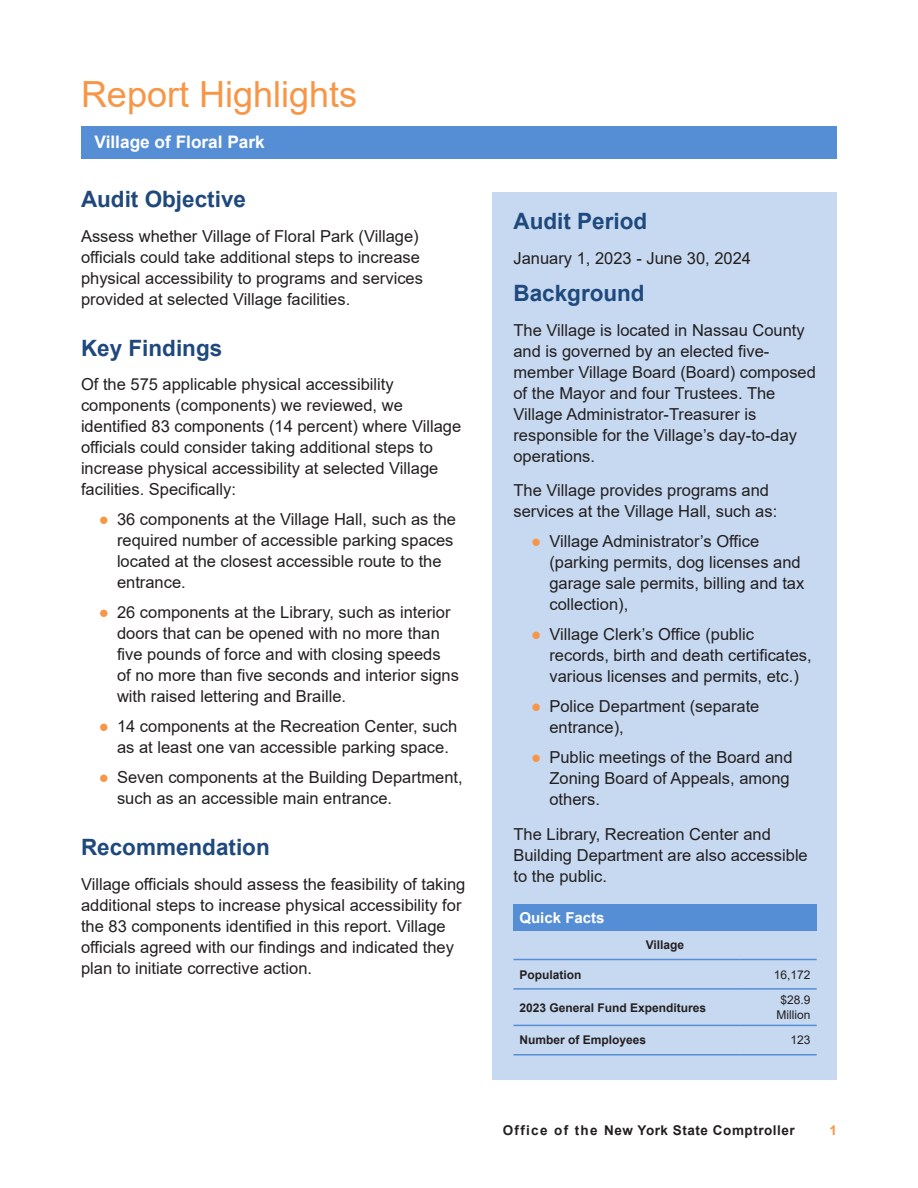
<style>
.page{position:relative;width:918px;height:1188px;background:#fff}
.page>*{position:absolute;margin:0;border:0;box-sizing:border-box;transform-origin:0 0}
.Section_Heads{font:36px "Arial";color:#f79646}
._2_Subheads{font:700 22.5px "Arial";color:#1f497d}
.Body_Text{font:700 22.5px "Arial";color:#1f497d}
.t1{font:700 17.25px "Arial";color:#fff}
.Body_Text-2{font:16.5px/21px "Arial";color:#231f20}
.Footnotes{font:700 15px "Arial";color:#fff}
.t2{font:700 13.5px "Arial";letter-spacing:.04em;color:#231f20}
.t3{font:700 13.5px "Arial";color:#f79646}
.Footnotes-2{font:700 12px "Arial";color:#231f20}
.Footnotes-3{font:12px/15px "Arial";color:#231f20;text-align:center}
.s1{color:#f79646}
</style>
<div class="page">
<hr style="left:81px;top:126px;width:756px;height:3px;background:#558ed5">
<div style="left:492px;top:192px;width:345px;height:888px;background:#c6d9f1"></div>
<div style="left:81px;top:128px;width:756px;height:31px;background:#558ed5"></div>
<div style="left:513px;top:904px;width:304px;height:27px;background:#558ed5"></div>
<hr style="left:513px;top:959px;width:227px;height:1px;background:#558ed5">
<hr style="left:740px;top:959px;width:77px;height:1px;background:#558ed5">
<hr style="left:513px;top:988px;width:227px;height:2px;background:#558ed5">
<hr style="left:740px;top:988px;width:77px;height:2px;background:#558ed5">
<hr style="left:513px;top:1025px;width:227px;height:1px;background:#558ed5">
<hr style="left:740px;top:1025px;width:77px;height:1px;background:#558ed5">
<hr style="left:513px;top:1054px;width:227px;height:2px;background:#558ed5">
<hr style="left:740px;top:1054px;width:77px;height:2px;background:#558ed5">
<p class="Section_Heads" style="left:81px;top:70px;width:278px">Report Highlights</p>
<p class="t1" style="left:94px;top:129px;width:172px">Village of Floral Park</p>
<p class="_2_Subheads" style="left:81px;top:184px;width:167px">Audit Objective</p>
<p class="Body_Text-2" style="left:81px;top:226px;width:344px">Assess whether Village of Floral Park (Village) officials could take additional steps to increase physical accessibility to programs and services provided at selected Village facilities.</p>
<p class="_2_Subheads" style="left:81px;top:332px;width:143px">Key Findings</p>
<p class="Body_Text-2" style="left:81px;top:374px;width:382px">Of the 575 applicable physical accessibility components (components) we reviewed, we identified 83 components (14 percent) where Village officials could consider taking additional steps to increase physical accessibility at selected Village facilities. Specifically:</p>
<p class="Body_Text-2" style="left:117px;top:509px;width:341px;text-indent:-18px"><span class="s1">●</span> 36 components at the Village Hall, such as the required number of accessible parking spaces located at the closest accessible route to the entrance.</p>
<p class="Body_Text-2" style="left:117px;top:602px;width:344px;text-indent:-18px"><span class="s1">●</span> 26 components at the Library, such as interior doors that can be opened with no more than five pounds of force and with closing speeds<br>of no more than five seconds and interior signs with raised lettering and Braille.</p>
<p class="Body_Text-2" style="left:99px;top:716px;width:360px;text-align:center"><span class="s1">●</span> 14 components at the Recreation Center, such as at least one van accessible parking space.</p>
<p class="Body_Text-2" style="left:117px;top:767px;width:347px;text-indent:-18px"><span class="s1">●</span> Seven components at the Building Department, such as an accessible main entrance.</p>
<p class="_2_Subheads" style="left:81px;top:832px;width:190px">Recommendation</p>
<p class="Body_Text-2" style="left:81px;top:874px;width:386px">Village officials should assess the feasibility of taking additional steps to increase physical accessibility for the 83 components identified in this report. Village officials agreed with our findings and indicated they plan to initiate corrective action.</p>
<p class="_2_Subheads" style="left:513px;top:206px;width:135px">Audit Period</p>
<p class="Body_Text-2" style="left:513px;top:247px;width:239px">January 1, 2023 - June 30, 2024</p>
<p class="Body_Text" style="left:513px;top:278px;width:133px">Background</p>
<p class="Body_Text-2" style="left:513px;top:319px;width:304px">The Village is located in Nassau County and is governed by an elected five&shy;member Village Board (Board) composed of the Mayor and four Trustees. The Village Administrator-Treasurer is responsible for the Village’s day-to-day operations.</p>
<p class="Body_Text-2" style="left:513px;top:480px;width:265px">The Village provides programs and services at the Village Hall, such as:</p>
<p class="Body_Text-2" style="left:549px;top:531px;width:256px;text-indent:-18px"><span class="s1">●</span> Village Administrator’s Office (parking permits, dog licenses and garage sale permits, billing and tax collection),</p>
<p class="Body_Text-2" style="left:549px;top:624px;width:264px;text-indent:-18px"><span class="s1">●</span> Village Clerk’s Office (public records, birth and death certificates, various licenses and permits, etc. )</p>
<p class="Body_Text-2" style="left:549px;top:696px;width:211px;text-indent:-18px"><span class="s1">●</span> Police Department (separate entrance),</p>
<p class="Body_Text-2" style="left:549px;top:747px;width:245px;text-indent:-18px"><span class="s1">●</span> Public meetings of the Board and<br>Zoning Board of Appeals, among others.</p>
<p class="Body_Text-2" style="left:513px;top:823px;width:296px">The Library, Recreation Center and<br>Building Department are also accessible to the public.</p>
<p class="Footnotes" style="left:519px;top:907px;width:87px">Quick Facts</p>
<p class="Footnotes-2" style="left:646px;top:937px;width:40px">Village</p>
<p class="Footnotes-2" style="left:519px;top:966px;width:64px">Population</p>
<p class="Footnotes-3" style="left:774px;top:967px;width:38px">16,172</p>
<p class="Footnotes-2" style="left:519px;top:999px;width:188px">2023 General Fund Expenditures</p>
<p class="Footnotes-3" style="left:777px;top:992px;width:36px">$28.9<br>Million</p>
<p class="Footnotes-2" style="left:519px;top:1032px;width:128px">Number of Employees</p>
<p class="Footnotes-3" style="left:791px;top:1033px;width:22px">123</p>
<p class="t2" style="left:503px;top:1121px;width:294px">Office of the New York State Comptroller</p>
<p class="t3" style="left:829px;top:1121px;width:9px">1</p>
</div>
